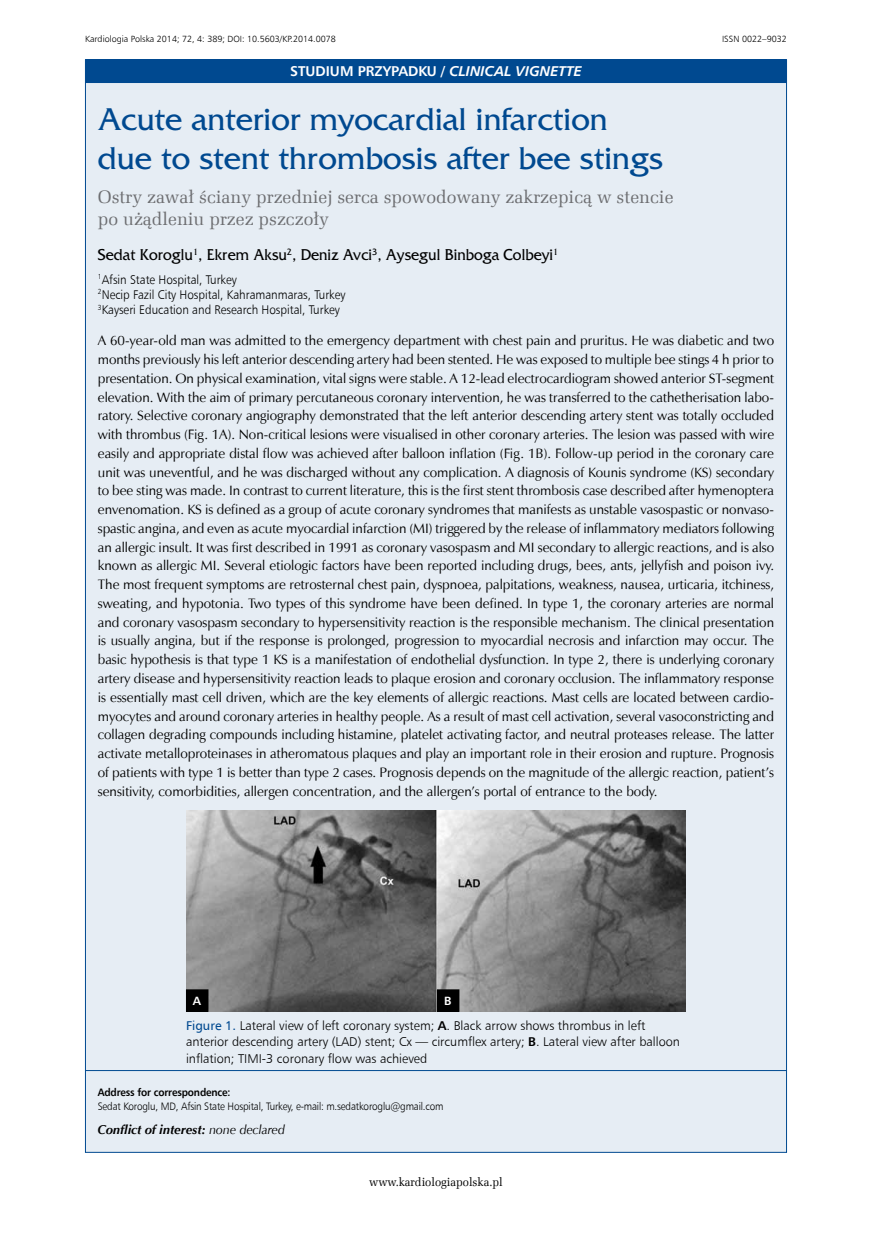
<style>
.page{position:relative;width:872px;height:1234px;background:#fff}
.page>*{position:absolute;margin:0;border:0;box-sizing:border-box;transform-origin:0 0}
.t1{font:33px/39px "France";color:#004990}
.t2{font:18px/21.6px "Zapf Ellipt EU";color:#6d6e71}
.t3{font:16.5px "France";color:#000;scale:.94 1}
.t4{font:700 14.25px "Humnst 777 EU";color:#fff}
.t5{font:13.65px/18.8px "Zapf Humnst EU";color:#000;text-align:justify}
.t6{font:12.75px/16.5px "Humnst 777 Lt EU";color:#000}
.t7{font:italic 700 12.75px "Zapf Humnst EU";color:#000}
.t8{font:12.6px/15px "Humnst 777 Lt EU";color:#000;scale:.93 1}
.t9{font:12px "Zapf Ellipt EU";color:#000;scale:.95 1}
.t10{font:700 12px "Humnst 777 EU";color:#fff}
.t11{font:10.8px "Humnst 777 Lt EU";letter-spacing:-.015em;color:#000;scale:.92 1}
.t12{font:700 10.8px "Humnst 777 EU";letter-spacing:-.015em;color:#000;scale:.92 1}
.t13{font:9px "Humnst 777 Lt EU";color:#000}
.s1{font-style:italic}
.s2{font-family:"Humnst 777 EU";color:#004990}
.s3{font-family:"Humnst 777 EU";font-weight:700}
.s4{font-weight:400}
</style>
<div class="page">
<div style="left:85px;top:60px;width:702px;height:1092px;background:#e6edf4;border:1px solid #004990"></div>
<div style="left:85px;top:59px;width:702px;height:24px;background:#004990"></div>
<hr style="left:85px;top:1069px;width:702px;height:1px;background:#004990">
<img style="left:186px;top:810px;width:500px;height:201px">
<div style="left:186px;top:989px;width:22px;height:22px;background:#000"></div>
<div style="left:186px;top:989px;width:22px;height:22px;border:1px solid #000"></div>
<div style="left:437px;top:989px;width:22px;height:22px;background:#000"></div>
<div style="left:437px;top:989px;width:22px;height:22px;border:1px solid #000"></div>
<p class="t13" style="left:85px;top:33px;width:252px">Kardiologia Polska 2014; 72, 4: 389; DOI: 10.5603/KP.2014.0078</p>
<p class="t13" style="left:722px;top:33px;width:66px">ISSN 0022–9032</p>
<p class="t4" style="left:290px;top:62px;width:293px">Studium przypadku / <span class="s1">CLINICAL VIGNETTE</span></p>
<h1 class="t1" style="left:98px;top:100px;width:567px">Acute anterior myocardial infarction due to stent thrombosis after bee stings</h1>
<h2 class="t2" style="left:98px;top:187px;width:577px">Ostry zawał ściany przedniej serca spowodowany zakrzepicą w stencie po użądleniu przez pszczoły</h2>
<p class="t3" style="left:98px;top:246px;width:491px">Sedat Koroglu<sup>1</sup>, Ekrem Aksu<sup>2</sup>, Deniz Avci<sup>3</sup>, Aysegul Binboga Colbeyi<sup>1</sup></p>
<p class="t8" style="left:98px;top:271px;width:268px"><sup>1</sup>Afsin State Hospital, Turkey<br><sup>2</sup>Necip Fazil City Hospital, Kahramanmaras, Turkey<br><sup>3</sup>Kayseri Education and Research Hospital, Turkey</p>
<p class="t5" style="left:98px;top:331px;width:678px">A 60-year-old man was admitted to the emergency department with chest pain and pruritus. He was diabetic and two months previously his left anterior descending artery had been stented. He was exposed to multiple bee stings 4 h prior to presentation. On physical examination, vital signs were stable. A 12-lead electrocardiogram showed anterior ST-segment elevation. With the aim of primary percutaneous coronary intervention, he was transferred to the cathetherisation labo&shy;ratory. Selective coronary angiography demonstrated that the left anterior descending artery stent was totally occluded with thrombus (Fig. 1A). Non-critical lesions were visualised in other coronary arteries. The lesion was passed with wire easily and appropriate distal flow was achieved after balloon inflation (Fig. 1B). Follow-up period in the coronary care unit was uneventful, and he was discharged without any complication. A diagnosis of Kounis syndrome (KS) secondary to bee sting was made. In contrast to current literature, this is the first stent thrombosis case described after hymenoptera envenomation. KS is defined as a group of acute coronary syndromes that manifests as unstable vasospastic or nonvaso&shy;spastic angina, and even as acute myocardial infarction (MI) triggered by the release of inflammatory mediators following an allergic insult. It was first described in 1991 as coronary vasospasm and MI secondary to allergic reactions, and is also known as allergic MI. Several etiologic factors have been reported including drugs, bees, ants, jellyfish and poison ivy.<br>The most frequent symptoms are retrosternal chest pain, dyspnoea, palpitations, weakness, nausea, urticaria, itchiness, sweating, and hypotonia. Two types of this syndrome have been defined. In type 1, the coronary arteries are normal and coronary vasospasm secondary to hypersensitivity reaction is the responsible mechanism. The clinical presentation is usually angina, but if the response is prolonged, progression to myocardial necrosis and infarction may occur. The basic hypothesis is that type 1 KS is a manifestation of endothelial dysfunction. In type 2, there is underlying coronary artery disease and hypersensitivity reaction leads to plaque erosion and coronary occlusion. The inflammatory response is essentially mast cell driven, which are the key elements of allergic reactions. Mast cells are located between cardio&shy;myocytes and around coronary arteries in healthy people. As a result of mast cell activation, several vasoconstricting and collagen degrading compounds including histamine, platelet activating factor, and neutral proteases release. The latter activate metalloproteinases in atheromatous plaques and play an important role in their erosion and rupture. Prognosis of patients with type 1 is better than type 2 cases. Prognosis depends on the magnitude of the allergic reaction, patient’s sensitivity, comorbidities, allergen concentration, and the allergen’s portal of entrance to the body.</p>
<p class="t10" style="left:193px;top:992px;width:10px">A</p>
<p class="t10" style="left:444px;top:992px;width:9px">B</p>
<p class="t6" style="left:186px;top:1016px;width:495px"><span class="s2">Figure 1.</span> Lateral view of left coronary system; <span class="s3">A</span>. Black arrow shows thrombus in left anterior descending artery (LAD) stent; Cx — circumflex artery; <span class="s3">B</span>. Lateral view after balloon inflation; TIMI-3 coronary flow was achieved</p>
<p class="t12" style="left:98px;top:1084px;width:146px">Address for correspondence:</p>
<p class="t11" style="left:98px;top:1099px;width:377px">Sedat Koroglu, MD, Afsin State Hospital, Turkey, e-mail: m.sedatkoroglu@gmail.com</p>
<p class="t7" style="left:98px;top:1121px;width:189px">Conflict of interest: <span class="s4">none declared</span></p>
<p class="t9" style="left:369px;top:1174px;width:142px">www.kardiologiapolska.pl</p>
</div>
